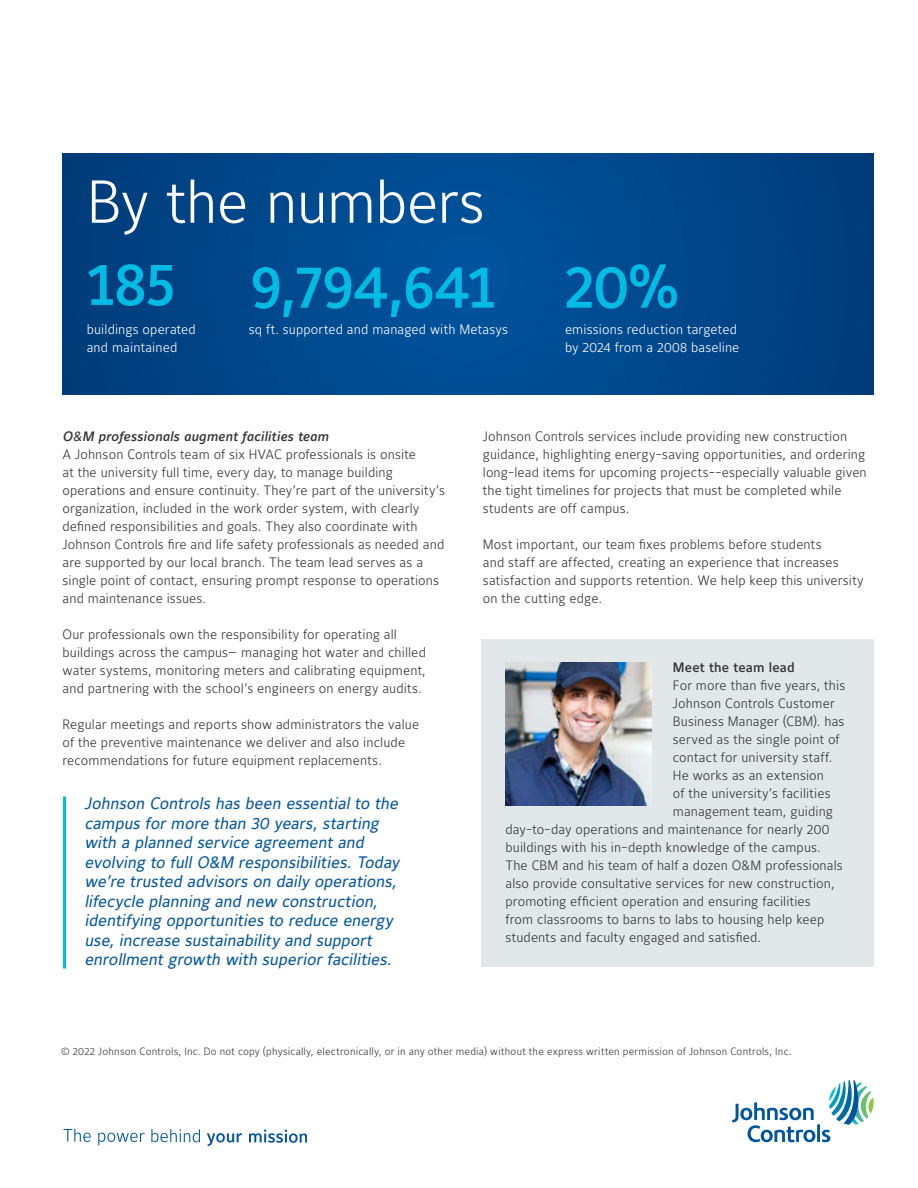
<style>
.page{position:relative;width:918px;height:1188px;background:#fff}
.page>*{position:absolute;margin:0;border:0;box-sizing:border-box;transform-origin:0 0}
.t1{font:500 60px "Maurea Jci Lf ML";letter-spacing:-.01em;color:#00bce4}
.t2{font:300 60px "Maurea Jci Lf ML";letter-spacing:-.015em;color:#fff}
.t3{font:italic 16.5px/19.5px "Maurea Jci Lf ML";color:#00549e}
.t4{font:300 13.5px/18px "Maurea Jci Lf ML";letter-spacing:.01em;color:#333334}
.t5{font:300 13.5px/18px "Maurea Jci Lf ML";letter-spacing:.01em;color:#fff}
.t6{font:13.5px "Maurea Medium Italic Lf";letter-spacing:.01em;color:#333334}
.t7{font:500 13.5px "Maurea Jci Lf ML";letter-spacing:.015em;color:#333334}
.t8{font:300 10.5px "Maurea Jci Lf ML";letter-spacing:.02em;color:#333334}
.s1{font-family:"Maurea Jci Lf ML";font-style:italic}
</style>
<div class="page">
<svg style="left:62px;top:154px;width:811px;height:240px;background:#00468a"></svg>
<div style="left:481px;top:640px;width:392px;height:327px;background:#e2e7ea"></div>
<img style="left:506px;top:663px;width:146px;height:143px">
<hr style="left:63px;top:797px;width:3px;height:172px;background:#00bce4">
<svg style="left:732px;top:1080px;width:142px;height:62px"></svg>
<svg style="left:63px;top:1129px;width:28px;height:13px"></svg>
<svg style="left:98px;top:1133px;width:47px;height:12px"></svg>
<svg style="left:151px;top:1129px;width:49px;height:13px"></svg>
<svg style="left:207px;top:1133px;width:35px;height:13px"></svg>
<svg style="left:249px;top:1130px;width:58px;height:13px"></svg>
<h1 class="t2" style="left:87px;top:165px;width:400px">By the numbers</h1>
<h1 class="t1" style="left:86px;top:248px;width:91px">185</h1>
<h1 class="t1" style="left:565px;top:251px;width:115px">20%</h1>
<p class="t5" style="left:87px;top:320px;width:111px">buildings operated and maintained</p>
<p class="t5" style="left:249px;top:320px;width:261px">sq ft. supported and managed with Metasys</p>
<p class="t5" style="left:565px;top:320px;width:176px">emissions reduction targeted by 2024 from a 2008 baseline</p>
<h1 class="t1" style="left:251px;top:251px;width:247px">9,794,641</h1>
<p class="t6" style="left:62px;top:429px;width:268px">O<span class="s1">&amp;</span>M professionals augment facilities team</p>
<p class="t4" style="left:63px;top:445px;width:384px">A Johnson Controls team of six HVAC professionals is onsite<br>at the university full time, every day, to manage building operations and ensure continuity. They’re part of the university’s organization, included in the work order system, with clearly defined responsibilities and goals. They also coordinate with Johnson Controls fire and life safety professionals as needed and are supported by our local branch. The team lead serves as a single point of contact, ensuring prompt response to operations and maintenance issues.</p>
<p class="t4" style="left:63px;top:625px;width:365px">Our professionals own the responsibility for operating all buildings across the campus— managing hot water and chilled water systems, monitoring meters and calibrating equipment, and partnering with the school’s engineers on energy audits.</p>
<p class="t4" style="left:63px;top:715px;width:358px">Regular meetings and reports show administrators the value of the preventive maintenance we deliver and also include recommendations for future equipment replacements.</p>
<p class="t3" style="left:84px;top:794px;width:320px">Johnson Controls has been essential to the campus for more than 30 years, starting with a planned service agreement and evolving to full O&amp;M responsibilities. Today we’re trusted advisors on daily operations, lifecycle planning and new construction, identifying opportunities to reduce energy use, increase sustainability and support enrollment growth with superior facilities.</p>
<p class="t4" style="left:483px;top:427px;width:385px">Johnson Controls services include providing new construction guidance, highlighting energy-saving opportunities, and ordering long-lead items for upcoming projects--especially valuable given the tight timelines for projects that must be completed while students are off campus.</p>
<p class="t4" style="left:483px;top:535px;width:382px">Most important, our team fixes problems before students<br>and staff are affected, creating an experience that increases satisfaction and supports retention. We help keep this university on the cutting edge.</p>
<p class="t7" style="left:673px;top:659px;width:123px">Meet the team lead</p>
<p class="t4" style="left:673px;top:676px;width:174px">For more than five years, this</p>
<p class="t4" style="left:673px;top:694px;width:163px">Johnson Controls Customer</p>
<p class="t4" style="left:673px;top:712px;width:173px">Business Manager (CBM). has</p>
<p class="t4" style="left:673px;top:730px;width:168px">served as the single point of</p>
<p class="t4" style="left:673px;top:748px;width:161px">contact for university staff.</p>
<p class="t4" style="left:673px;top:766px;width:153px">He works as an extension</p>
<p class="t4" style="left:673px;top:784px;width:159px">of the university’s facilities</p>
<p class="t4" style="left:673px;top:802px;width:162px">management team, guiding</p>
<p class="t4" style="left:505px;top:820px;width:326px">day-to-day operations and maintenance for nearly 200</p>
<p class="t4" style="left:505px;top:838px;width:317px">buildings with his in-depth knowledge of the campus.</p>
<p class="t4" style="left:505px;top:856px;width:339px">The CBM and his team of half a dozen O&amp;M professionals</p>
<p class="t4" style="left:505px;top:874px;width:331px">also provide consultative services for new construction,</p>
<p class="t4" style="left:505px;top:892px;width:307px">promoting efficient operation and ensuring facilities</p>
<p class="t4" style="left:505px;top:910px;width:320px">from classrooms to barns to labs to housing help keep</p>
<p class="t4" style="left:505px;top:928px;width:257px">students and faculty engaged and satisfied.</p>
<p class="t8" style="left:61px;top:1045px;width:732px">© 2022 Johnson Controls, Inc. Do not copy (physically, electronically, or in any other media) without the express written permission of Johnson Controls, Inc.</p>
</div>
